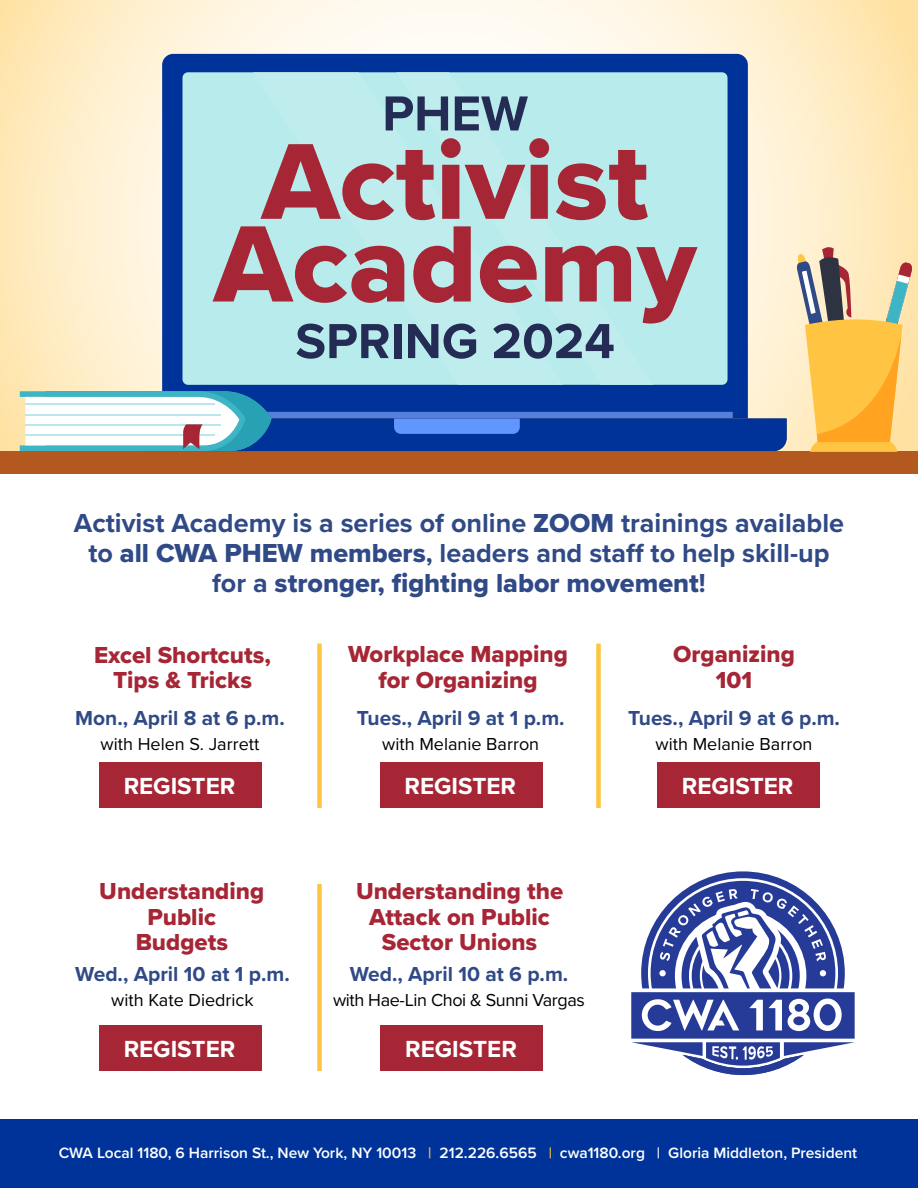
<style>
.page{position:relative;width:918px;height:1188px;background:#fff}
.page>*{position:absolute;margin:0;border:0;box-sizing:border-box;transform-origin:0 0}
.t1{font:112.65px "Proxima Nova Extrabld";color:#a62636}
.t2{font:111.9px "Proxima Nova Extrabld";color:#a62636}
.t3{font:700 51px "Proxima Nova";color:#242b54}
.t4{font:700 27px/30px "Proxima Nova";color:#304a87;text-align:center}
.t5{font:27px "Proxima Nova Extrabld";color:#304a87}
.t6{font:700 24.15px "Proxima Nova";color:#fff}
.t7{font:24px/25.5px "Proxima Nova Extrabld";color:#a62636;text-align:center}
.t8{font:700 21px "Proxima Nova";color:#304a87}
.t9{font:18px "Proxima Nova";color:#000}
.t10{font:18px "Proxima Nova";letter-spacing:-.02em;color:#000}
.t11{font:600 15.6px "Proxima Nova";color:#fff}
.s1{font-family:"Proxima Nova Extrabld";font-weight:400}
.s2{font-family:"Proxima Nova";font-weight:700}
.s3{color:#ffc442}
</style>
<div class="page">
<svg style="left:0;top:0;width:918px;height:451px"></svg>
<div style="left:0;top:1119px;width:918px;height:69px;background:#039"></div>
<div style="left:0;top:451px;width:918px;height:23px;background:#b3591f"></div>
<div style="left:162px;top:54px;width:586px;height:337px;background:#039"></div>
<div style="left:182px;top:72px;width:546px;height:313px;background:#b8ebeb;border-radius:6px"></div>
<svg style="left:396px;top:72px;width:257px;height:313px"></svg>
<svg style="left:20px;top:391px;width:767px;height:60px"></svg>
<svg style="left:796px;top:245px;width:117px;height:207px"></svg>
<div style="left:99px;top:763px;width:162px;height:45px;background:#a62636"></div>
<div style="left:99px;top:1026px;width:162px;height:45px;background:#a62636"></div>
<div style="left:381px;top:1026px;width:162px;height:45px;background:#a62636"></div>
<div style="left:380px;top:763px;width:162px;height:45px;background:#a62636"></div>
<div style="left:657px;top:763px;width:162px;height:45px;background:#a62636"></div>
<div style="left:317px;top:644px;width:5px;height:164px;background:#ffc442"></div>
<div style="left:317px;top:884px;width:5px;height:187px;background:#ffc442"></div>
<div style="left:596px;top:644px;width:5px;height:164px;background:#ffc442"></div>
<svg style="left:631px;top:871px;width:224px;height:204px"></svg>
<h3 class="t3" style="left:382px;top:75px;width:147px">PHEW</h3>
<h2 class="t2" style="left:262px;top:98px;width:388px">Activist</h2>
<h1 class="t1" style="left:214px;top:180px;width:484px">Academy</h1>
<h3 class="t3" style="left:295px;top:303px;width:321px">SPRING 2024</h3>
<p class="t4" style="left:74px;top:507px;width:772px">Activist Academy is a series of online <span class="s1">ZOOM</span> trainings available to <span class="s1">all CWA PHEW members</span>, leaders and staff to help skill-up</p>
<p class="t5" style="left:212px;top:563px;width:495px"><span class="s2">for a</span> stronger, fighting labor movement<span class="s2">!</span></p>
<p class="t7" style="left:94px;top:641px;width:178px">Excel Shortcuts,<br>Tips &amp; Tricks</p>
<p class="t8" style="left:75px;top:702px;width:211px">Mon., April 8 at 6 p.m.</p>
<p class="t9" style="left:101px;top:731px;width:160px">with Helen S. Jarrett</p>
<p class="t6" style="left:124px;top:768px;width:113px">REGISTER</p>
<p class="t7" style="left:348px;top:641px;width:221px">Workplace Mapping for Organizing</p>
<p class="t7" style="left:673px;top:641px;width:123px">Organizing<br>101</p>
<p class="t8" style="left:357px;top:702px;width:209px">Tues., April 9 at 1 p.m.</p>
<p class="t9" style="left:382px;top:731px;width:159px">with Melanie Barron</p>
<p class="t8" style="left:628px;top:702px;width:213px">Tues., April 9 at 6 p.m.</p>
<p class="t9" style="left:656px;top:731px;width:159px">with Melanie Barron</p>
<p class="t6" style="left:405px;top:768px;width:113px">REGISTER</p>
<p class="t6" style="left:682px;top:768px;width:113px">REGISTER</p>
<p class="t7" style="left:99px;top:878px;width:166px">Understanding<br>Public<br>Budgets</p>
<p class="t7" style="left:356px;top:878px;width:209px">Understanding the<br>Attack on Public<br>Sector Unions</p>
<p class="t8" style="left:75px;top:958px;width:216px">Wed., April 10 at 1 p.m.</p>
<p class="t9" style="left:111px;top:987px;width:144px">with Kate Diedrick</p>
<p class="t8" style="left:350px;top:958px;width:220px">Wed., April 10 at 6 p.m.</p>
<p class="t10" style="left:333px;top:987px;width:254px">with Hae-Lin Choi &amp; Sunni Vargas</p>
<p class="t6" style="left:124px;top:1031px;width:113px">REGISTER</p>
<p class="t6" style="left:405px;top:1031px;width:113px">REGISTER</p>
<p class="t11" style="left:59px;top:1141px;width:800px">CWA Local 1180, 6 Harrison St., New York, NY 10013 <span class="s3">|</span> 212.226.6565 <span class="s3">|</span> cwa1180.org | Gloria Middleton, President</p>
</div>
